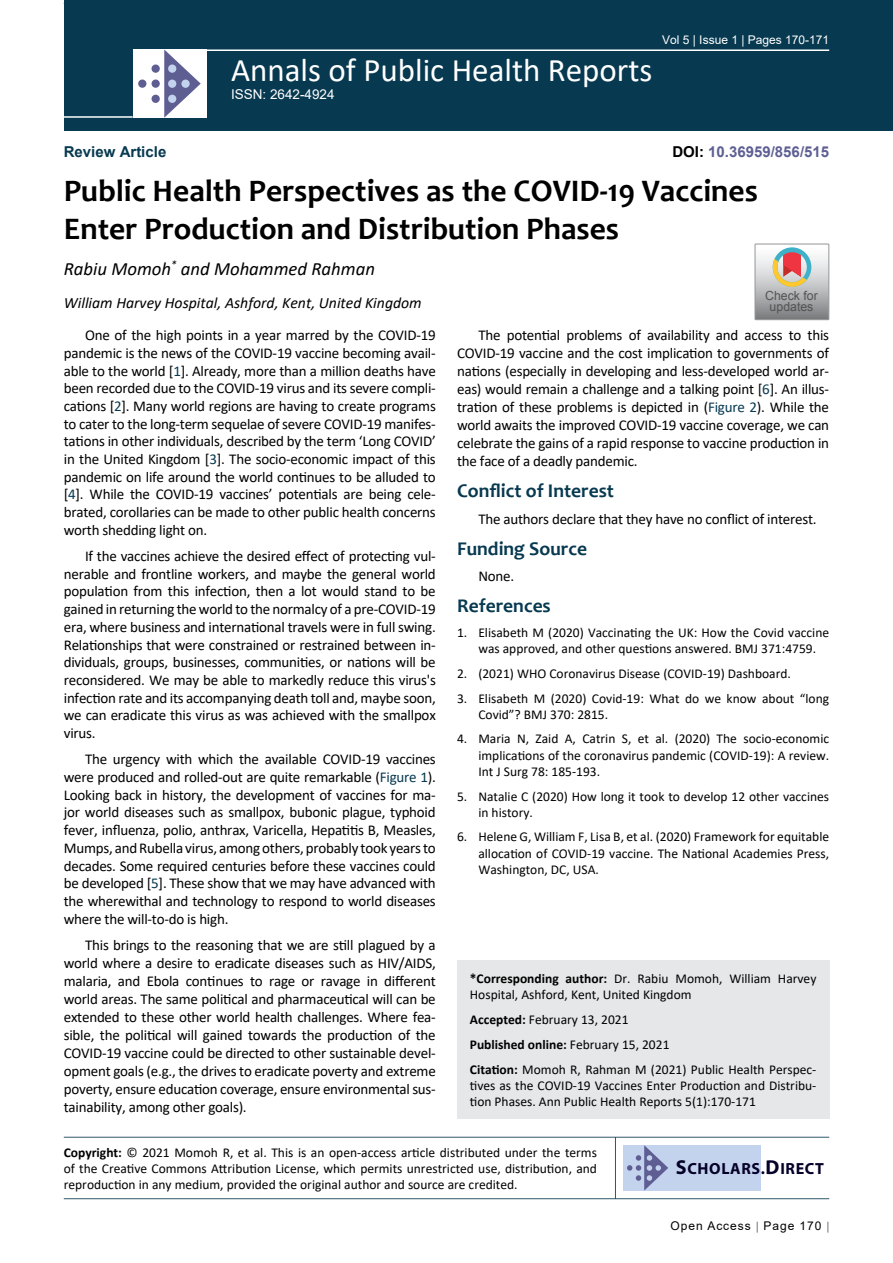
<style>
.page{position:relative;width:893px;height:1263px;background:#fff}
.page>*{position:absolute;margin:0;border:0;box-sizing:border-box;transform-origin:0 0}
.t1{font:33px "Calibri";color:#fff}
.t2{font:700 31.5px/37.8px "Candara";color:#000}
.t3{font:700 19.5px "Candara";color:#073950}
.t4{font:italic 18.75px "Calibri";color:#000}
.t5{font:700 16.2px "Myriad Pro";letter-spacing:.04em;color:#050128}
.t6{font:italic 15.75px "Calibri";color:#000}
.t7{font:15px/17.7px "Calibri";letter-spacing:-.015em;color:#000;text-align:justify}
.t8{font:700 15px "Arial";color:#5e5f93}
.t9{font:700 15px "Arial";color:#073950}
.t10{font:13.5px/16.2px "Calibri";color:#000}
.t11{font:13.5px "Arial";color:#fff}
.t12{font:12.6px/10.8px "Arial";color:#535353;text-align:center}
.t13{font:12px "Arial";color:#fff}
.t14{font:12px "Arial";letter-spacing:.08em;color:#000}
.s1{color:#000}
.s2{color:#073950}
.s3{font-weight:700}
.s4{font-size:20.25px}
</style>
<div class="page">
<div style="left:64px;top:0;width:829px;height:131px;background:#073950"></div>
<hr style="left:204px;top:49px;width:625px;height:2px;background:#fff">
<hr style="left:64px;top:116px;width:69px;height:2px;background:#fff">
<div style="left:133px;top:49px;width:74px;height:69px;background:#fff"></div>
<svg style="left:164px;top:49px;width:37px;height:69px"></svg>
<div style="left:152px;top:65px;width:8px;height:8px;background:#5e5e92;border-radius:50%"></div>
<div style="left:138px;top:80px;width:8px;height:8px;background:#5e5e92;border-radius:50%"></div>
<div style="left:152px;top:80px;width:8px;height:8px;background:#5e5e92;border-radius:50%"></div>
<div style="left:168px;top:80px;width:8px;height:8px;background:#c3d3ee;border-radius:50%"></div>
<div style="left:181px;top:80px;width:9px;height:8px;background:#c3d3ee;border-radius:50%"></div>
<div style="left:168px;top:95px;width:8px;height:8px;background:#c3d3ee;border-radius:50%"></div>
<div style="left:168px;top:65px;width:8px;height:8px;background:#c3d3ee;border-radius:50%"></div>
<div style="left:152px;top:95px;width:8px;height:8px;background:#5e5e92;border-radius:50%"></div>
<hr style="left:64px;top:1137px;width:765px;height:1px;background:#073950">
<hr style="left:64px;top:1198px;width:765px;height:1px;background:#073950">
<hr style="left:615px;top:1137px;width:1px;height:62px;background:#073950">
<div style="left:623px;top:1145px;width:138px;height:45px;background:#c3d3ee"></div>
<svg style="left:627px;top:1145px;width:41px;height:45px"></svg>
<div style="left:457px;top:960px;width:372px;height:159px;background:#e6e7e8"></div>
<svg style="left:755px;top:244px;width:74px;height:76px;background:#bdb6b3"></svg>
<p class="t9" style="left:64px;top:141px;width:104px">Review Article</p>
<h1 class="t1" style="left:231px;top:47px;width:423px">Annals of Public Health Reports</h1>
<p class="t11" style="left:231px;top:85px;width:105px">ISSN: 2642-4924</p>
<p class="t13" style="left:662px;top:31px;width:169px">Vol 5 | Issue 1 | Pages 170-171</p>
<p class="t8" style="left:672px;top:141px;width:158px"><span class="s1">DOI:</span> 10.36959/856/515</p>
<h2 class="t2" style="left:64px;top:172px;width:696px">Public Health Perspectives as the COVID-19 Vaccines<br>Enter Production and Distribution Phases</h2>
<p class="t4" style="left:64px;top:255px;width:313px">Rabiu Momoh<sup>*</sup> and Mohammed Rahman</p>
<p class="t6" style="left:64px;top:291px;width:359px">William Harvey Hospital, Ashford, Kent, United Kingdom</p>
<p class="t7" style="left:64px;top:326px;width:374px;text-indent:21px">One of the high points in a year marred by the COVID-19 pandemic is the news of the COVID-19 vaccine becoming avail&shy;able to the world [<span class="s2">1</span>]. Already, more than a million deaths have been recorded due to the COVID-19 virus and its severe compli&shy;cations [<span class="s2">2</span>]. Many world regions are having to create programs to cater to the long-term sequelae of severe COVID-19 manifes&shy;tations in other individuals, described by the term ‘Long COVID’ in the United Kingdom [<span class="s2">3</span>]. The socio-economic impact of this pandemic on life around the world continues to be alluded to [<span class="s2">4</span>]. While the COVID-19 vaccines’ potentials are being cele&shy;brated, corollaries can be made to other public health concerns worth shedding light on.</p>
<p class="t7" style="left:64px;top:547px;width:374px;text-indent:21px">If the vaccines achieve the desired effect of protecting vul&shy;nerable and frontline workers, and maybe the general world population from this infection, then a lot would stand to be gained in returning the world to the normalcy of a pre-COVID-19 era, where business and international travels were in full swing.<br>Relationships that were constrained or restrained between in&shy;dividuals, groups, businesses, communities, or nations will be reconsidered. We may be able to markedly reduce this virus's infection rate and its accompanying death toll and, maybe soon, we can eradicate this virus as was achieved with the smallpox virus.</p>
<p class="t7" style="left:64px;top:750px;width:374px;text-indent:21px">The urgency with which the available COVID-19 vaccines were produced and rolled-out are quite remarkable (<span class="s2">Figure 1</span>).<br>Looking back in history, the development of vaccines for ma&shy;jor world diseases such as smallpox, bubonic plague, typhoid fever, influenza, polio, anthrax, Varicella, Hepatitis B, Measles, Mumps, and Rubella virus, among others, probably took years to decades. Some required centuries before these vaccines could be developed [<span class="s2">5</span>]. These show that we may have advanced with the wherewithal and technology to respond to world diseases where the will-to-do is high.</p>
<p class="t7" style="left:64px;top:936px;width:374px;text-indent:21px">This brings to the reasoning that we are still plagued by a world where a desire to eradicate diseases such as HIV/AIDS, malaria, and Ebola continues to rage or ravage in different world areas. The same political and pharmaceutical will can be extended to these other world health challenges. Where fea&shy;sible, the political will gained towards the production of the COVID-19 vaccine could be directed to other sustainable devel&shy;opment goals (e.g., the drives to eradicate poverty and extreme poverty, ensure education coverage, ensure environmental sus&shy;tainability, among other goals).</p>
<p class="t12" style="left:765px;top:291px;width:54px">Check for updates</p>
<p class="t7" style="left:457px;top:326px;width:374px;text-indent:21px">The potential problems of availability and access to this COVID-19 vaccine and the cost implication to governments of nations (especially in developing and less-developed world ar&shy;eas) would remain a challenge and a talking point [<span class="s2">6</span>]. An illus&shy;tration of these problems is depicted in (<span class="s2">Figure 2</span>). While the world awaits the improved COVID-19 vaccine coverage, we can celebrate the gains of a rapid response to vaccine production in the face of a deadly pandemic.</p>
<h3 class="t3" style="left:457px;top:479px;width:158px">Conflict of Interest</h3>
<p class="t7" style="left:478px;top:509px;width:340px">The authors declare that they have no conflict of interest.</p>
<h3 class="t3" style="left:457px;top:536px;width:131px">Funding Source</h3>
<p class="t7" style="left:478px;top:567px;width:37px">None.</p>
<h3 class="t3" style="left:457px;top:594px;width:95px">References</h3>
<p class="t10" style="left:478px;top:624px;width:352px;text-indent:-21px">1. Elisabeth M (2020) Vaccinating the UK: How the Covid vaccine was approved, and other questions answered. BMJ 371:4759.</p>
<p class="t10" style="left:457px;top:665px;width:335px">2. (2021) WHO Coronavirus Disease (COVID-19) Dashboard.</p>
<p class="t10" style="left:478px;top:690px;width:352px;text-indent:-21px">3. Elisabeth M (2020) Covid-19: What do we know about “long<br>Covid”? BMJ 370: 2815.</p>
<p class="t10" style="left:478px;top:730px;width:352px;text-align:justify;text-indent:-21px">4. Maria N, Zaid A, Catrin S, et al. (2020) The socio-economic implications of the coronavirus pandemic (COVID-19): A review.<br>Int J Surg 78: 185-193.</p>
<p class="t10" style="left:478px;top:788px;width:352px;text-indent:-21px">5. Natalie C (2020) How long it took to develop 12 other vaccines in history.</p>
<p class="t10" style="left:478px;top:828px;width:352px;text-align:justify;text-indent:-21px">6. Helene G, William F, Lisa B, et al. (2020) Framework for equitable allocation of COVID-19 vaccine. The National Academies Press, Washington, DC, USA.</p>
<p class="t10" style="left:470px;top:970px;width:348px"><span class="s3">*Corresponding author:</span> Dr. Rabiu Momoh, William Harvey<br>Hospital, Ashford, Kent, United Kingdom</p>
<p class="t10" style="left:470px;top:1007px;width:348px;line-height:24.8px"><span class="s3">Accepted:</span> February 13, 2021<br><span class="s3">Published online:</span> February 15, 2021<br><span class="s3">Citation:</span> Momoh R, Rahman M (2021) Public Health Perspec-</p>
<p class="t10" style="left:470px;top:1077px;width:348px">tives as the COVID-19 Vaccines Enter Production and Distribu&shy;tion Phases. Ann Public Health Reports 5(1):170-171</p>
<p class="t10" style="left:64px;top:1144px;width:535px;text-align:justify"><span class="s3">Copyright:</span> © 2021 Momoh R, et al. This is an open-access article distributed under the terms of the Creative Commons Attribution License, which permits unrestricted use, distribution, and reproduction in any medium, provided the original author and source are credited.</p>
<p class="t5" style="left:676px;top:1158px;width:150px"><span class="s4">S</span>CHOLARS.<span class="s4">D</span>IRECT</p>
<p class="t14" style="left:670px;top:1217px;width:152px">Open Access Page 170</p>
</div>
